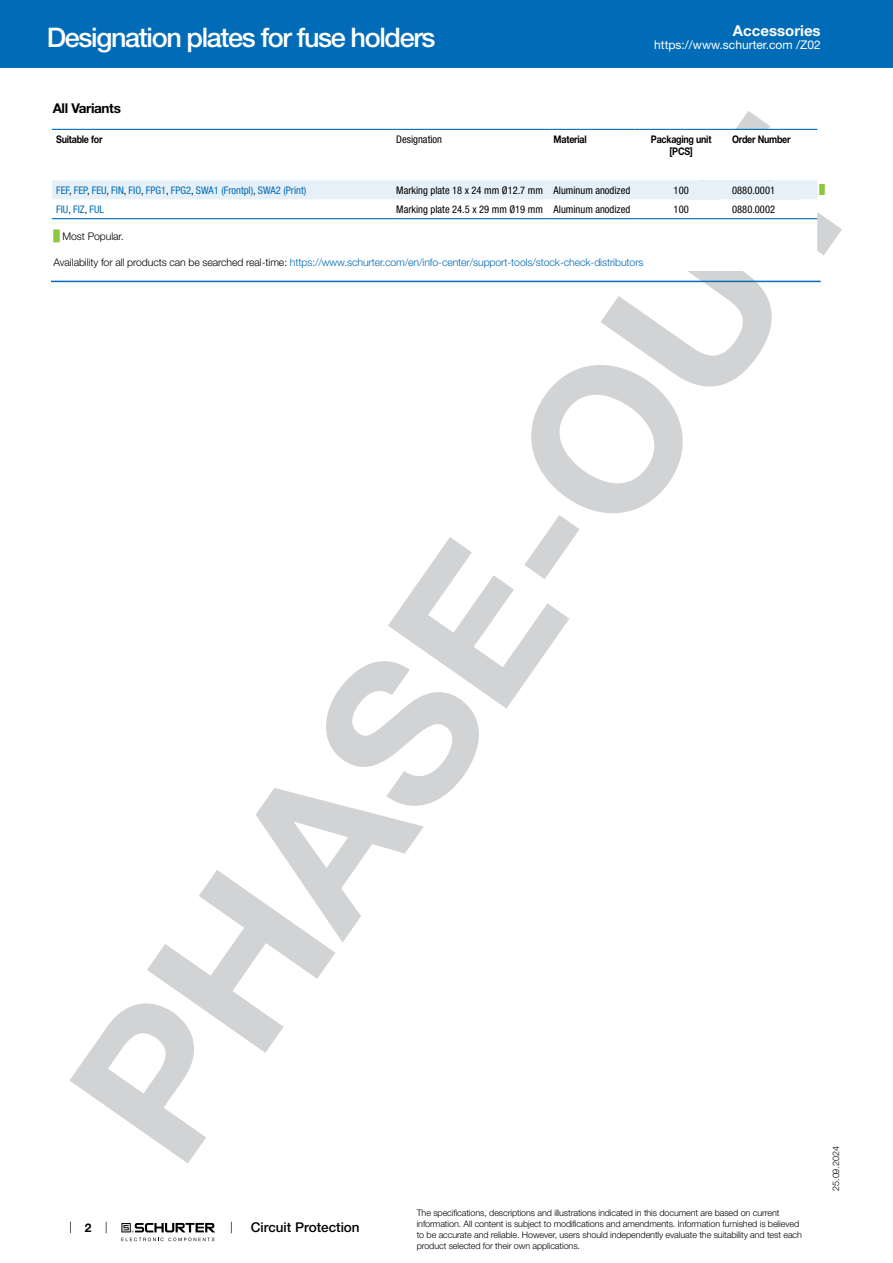
<style>
.page{position:relative;width:893px;height:1263px;background:#fff}
.page>*{position:absolute;margin:0;border:0;box-sizing:border-box;transform-origin:0 0}
.t1{font:700 202.5px "Helvetica Neue LT";color:#d1d3d4}
.t2{font:500 27px "Helvetica Neue LT";letter-spacing:-.05em;color:#fff}
.t3{font:700 15px "Helvetica Neue LT";color:#fff}
.t4{font:500 13.5px "Helvetica Neue LT";color:#000}
.t5{font:700 13.5px "Helvetica Neue LT";letter-spacing:-.025em;color:#000}
.t6{font:12px "Helvetica Neue LT";color:#fff}
.t7{font:700 12px "Helvetica Neue LT";color:#000}
.t8{font:300 10.5px "Helvetica Neue LT";letter-spacing:-.01em;color:#006bb6}
.t9{font:condensed 10.5px "Helvetica Neue LT";color:#000}
.t10{font:condensed 10.5px "Helvetica Neue LT";color:#006bb6}
.t11{font:700 10.5px/12.6px "Helvetica Neue LT";letter-spacing:-.025em;color:#000;text-align:center;scale:.85 1}
.t12{font:300 10.5px "Helvetica Neue LT";letter-spacing:-.01em;color:#000}
.t13{font:300 9px/10.8px "Helvetica Neue LT";letter-spacing:-.01em;color:#000}
.t14{font:9px "Arial Unicode MS";color:#8dc63f}
.s1{color:#000}
.s2{font-family:"Arial Unicode MS";font-weight:400;color:#8dc63f}
</style>
<div class="page">
<svg style="left:70px;top:1221px;width:1px;height:12px"></svg>
<svg style="left:121px;top:1223px;width:94px;height:18px"></svg>
<div style="left:0;top:0;width:893px;height:68px;background:#006bb6"></div>
<div style="left:52px;top:180px;width:765px;height:19px;background:#e6f0f8"></div>
<svg style="left:52px;top:219px;width:765px;height:1px"></svg>
<hr style="left:52px;top:129px;width:340px;height:1px;background:#006bb6">
<hr style="left:392px;top:129px;width:157px;height:1px;background:#006bb6">
<hr style="left:549px;top:129px;width:85px;height:1px;background:#006bb6">
<hr style="left:634px;top:129px;width:94px;height:1px;background:#006bb6">
<hr style="left:728px;top:129px;width:89px;height:1px;background:#006bb6">
<hr style="left:52px;top:218px;width:340px;height:1px;background:#006bb6">
<hr style="left:392px;top:218px;width:157px;height:1px;background:#006bb6">
<hr style="left:549px;top:218px;width:85px;height:1px;background:#006bb6">
<hr style="left:634px;top:218px;width:94px;height:1px;background:#006bb6">
<hr style="left:728px;top:218px;width:89px;height:1px;background:#006bb6">
<hr style="left:51px;top:281px;width:770px;height:1px;background:#006bb6">
<h2 class="t2" style="left:47px;top:21px;width:390px">Designation plates for fuse holders</h2>
<h3 class="t3" style="left:733px;top:21px;width:89px">Accessories</h3>
<h3 class="t6" style="left:654px;top:38px;width:168px">https://www.schurter.com /Z02</h3>
<h3 class="t5" style="left:53px;top:99px;width:70px">All Variants</h3>
<p class="t11" style="left:56px;top:132px;width:56px">Suitable for</p>
<p class="t9" style="left:396px;top:133px;width:47px">Designation</p>
<p class="t11" style="left:554px;top:132px;width:40px">Material</p>
<p class="t11" style="left:651px;top:132px;width:73px">Packaging unit [PCS]</p>
<p class="t11" style="left:732px;top:132px;width:70px">Order Number</p>
<p class="t10" style="left:56px;top:184px;width:252px">FEF<span class="s1">,</span> FEP<span class="s1">,</span> FEU<span class="s1">,</span> FIN<span class="s1">,</span> FIO<span class="s1">,</span> FPG1<span class="s1">,</span> FPG2<span class="s1">,</span> SWA1 (Frontpl)<span class="s1">,</span> SWA2 (Print)</p>
<p class="t9" style="left:396px;top:184px;width:235px">Marking plate 18 x 24 mm Ø12.7 mm Aluminum anodized</p>
<p class="t9" style="left:674px;top:184px;width:17px">100</p>
<p class="t9" style="left:732px;top:184px;width:44px">0880.0001</p>
<p class="t14" style="left:819px;top:183px;width:7px">█</p>
<p class="t10" style="left:56px;top:203px;width:49px">FIU<span class="s1">,</span> FIZ<span class="s1">,</span> FUL</p>
<p class="t9" style="left:396px;top:203px;width:235px">Marking plate 24.5 x 29 mm Ø19 mm Aluminum anodized</p>
<p class="t9" style="left:674px;top:203px;width:17px">100</p>
<p class="t9" style="left:732px;top:203px;width:44px">0880.0002</p>
<p class="t12" style="left:54px;top:230px;width:72px"><span class="s2">█</span> Most Popular.</p>
<p class="t8" style="left:54px;top:256px;width:591px"><span class="s1">Availability for all products can be searched real-time:</span> https://www.schurter.com/en/info-center/support-tools/stock-check-distributors</p>
<h1 class="t1" style="left:18px;top:1062px;width:1202px;rotate:-55deg">PHASE-OUT</h1>
<p class="t13" style="left:830px;top:1191px;width:46px;rotate:-90deg">25.09.2024</p>
<h3 class="t7" style="left:85px;top:1220px;width:8px">2</h3>
<h3 class="t4" style="left:251px;top:1219px;width:110px">Circuit Protection</h3>
<p class="t13" style="left:417px;top:1207px;width:387px">The specifications, descriptions and illustrations indicated in this document are based on current information. All content is subject to modifications and amendments. Information furnished is believed to be accurate and reliable. However, users should independently evaluate the suitability and test each product selected for their own applications.</p>
</div>
